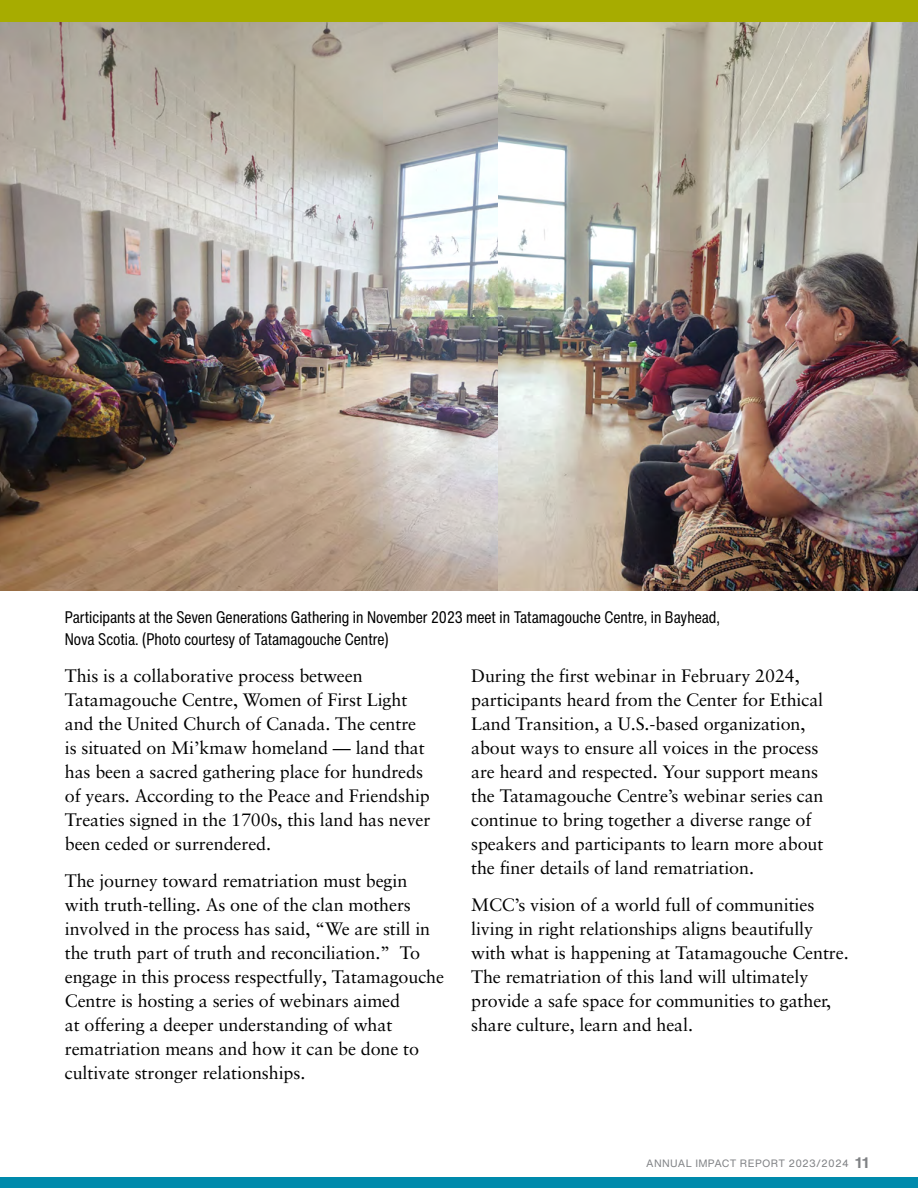
<style>
.page{position:relative;width:918px;height:1188px;background:#fff}
.page>*{position:absolute;margin:0;border:0;box-sizing:border-box;transform-origin:0 0}
.t1{font:18px/24px "Sabon LT Pro";letter-spacing:-.005em;color:#000}
.t2{font:condensed 16.5px/22.5px "Helvetica Now Text";color:#000}
.t3{font:10.5px "Helvetica Now Text";letter-spacing:.03em;color:#808285}
.s1{font-weight:700;font-size:15px}
</style>
<div class="page">
<img style="left:498px;top:22px;width:420px;height:568px">
<img style="left:0;top:22px;width:498px;height:568px">
<div style="left:0;top:0;width:918px;height:22px;background:#a7ac00"></div>
<div style="left:0;top:1177px;width:918px;height:11px;background:#008aac"></div>
<p class="t2" style="left:65px;top:606px;width:657px">Participants at the Seven Generations Gathering in November 2023 meet in Tatamagouche Centre, in Bayhead,<br>Nova Scotia. (Photo courtesy of Tatamagouche Centre)</p>
<p class="t1" style="left:65px;top:663px;width:367px">This is a collaborative process between Tatamagouche Centre, Women of First Light and the United Church of Canada. The centre is situated on Mi’kmaw homeland — land that has been a sacred gathering place for hundreds of years. According to the Peace and Friendship Treaties signed in the 1700s, this land has never been ceded or surrendered.</p>
<p class="t1" style="left:65px;top:868px;width:381px">The journey toward rematriation must begin with truth-telling. As one of the clan mothers involved in the process has said, “We are still in the truth part of truth and reconciliation.” To engage in this process respectfully, Tatamagouche Centre is hosting a series of webinars aimed<br>at offering a deeper understanding of what rematriation means and how it can be done to cultivate stronger relationships.</p>
<p class="t1" style="left:471px;top:663px;width:354px">During the first webinar in February 2024, participants heard from the Center for Ethical Land Transition, a U.S.-based organization, about ways to ensure all voices in the process are heard and respected. Your support means the Tatamagouche Centre’s webinar series can continue to bring together a diverse range of speakers and participants to learn more about the finer details of land rematriation.</p>
<p class="t1" style="left:471px;top:892px;width:379px">MCC’s vision of a world full of communities living in right relationships aligns beautifully with what is happening at Tatamagouche Centre.<br>The rematriation of this land will ultimately provide a safe space for communities to gather, share culture, learn and heal.</p>
<p class="t3" style="left:646px;top:1155px;width:224px">ANNUAL IMPACT REPORT 2023/2024 <span class="s1">11</span></p>
</div>
